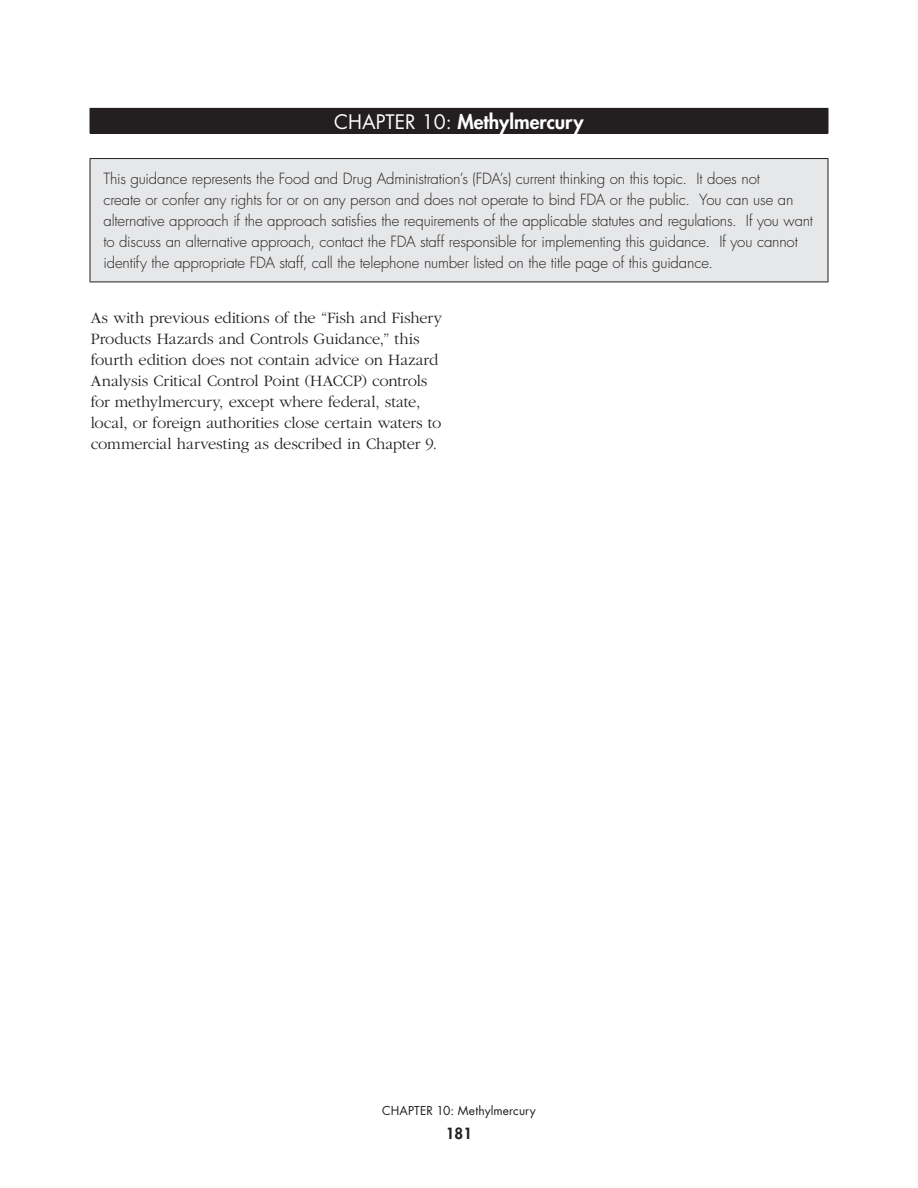
<style>
.page{position:relative;width:918px;height:1188px;background:#fff}
.page>*{position:absolute;margin:0;border:0;box-sizing:border-box;transform-origin:0 0}
.t1{font:800 19.5px "Futura Std";color:#fff}
.t2{font:300 16.5px/21px "ITC Garamond Std";letter-spacing:-.005em;color:#231f20}
.t3{font:300 15px/21px "Futura Std";letter-spacing:-.01em;color:#231f20}
.t4{font:800 15px "Futura Std";color:#231f20}
.t5{font:12px "Futura Std";letter-spacing:.01em;color:#231f20}
.s1{font-weight:400}
</style>
<div class="page">
<div style="left:90px;top:159px;width:738px;height:123px;background:#e6e7e8"></div>
<svg style="left:828px;top:109px;width:1px;height:24px"></svg>
<hr style="left:90px;top:158px;width:738px;height:1px;background:#231f20">
<hr style="left:90px;top:159px;width:1px;height:123px;background:#231f20">
<hr style="left:828px;top:159px;width:1px;height:123px;background:#231f20">
<hr style="left:90px;top:282px;width:738px;height:1px;background:#231f20">
<div style="left:90px;top:108px;width:738px;height:25px;background:#231f20"></div>
<h1 class="t1" style="left:334px;top:109px;width:251px"><span class="s1">CHAPTER 10:</span> Methylmercury</h1>
<p class="t3" style="left:104px;top:169px;width:711px">This guidance represents the Food and Drug Administration’s (FDA’s) current thinking on this topic. It does not<br>create or confer any rights for or on any person and does not operate to bind FDA or the public. You can use an alternative approach if the approach satisfies the requirements of the applicable statutes and regulations. If you want to discuss an alternative approach, contact the FDA staff responsible for implementing this guidance. If you cannot identify the appropriate FDA staff, call the telephone number listed on the title page of this guidance.</p>
<p class="t2" style="left:91px;top:308px;width:353px">As with previous editions of the “Fish and Fishery Products Hazards and Controls Guidance,” this fourth edition does not contain advice on Hazard Analysis Critical Control Point (HACCP) controls for methylmercury, except where federal, state, local, or foreign authorities close certain waters to commercial harvesting as described in Chapter 9.</p>
<p class="t5" style="left:382px;top:1103px;width:155px">CHAPTER 10: Methylmercury</p>
<p class="t4" style="left:446px;top:1124px;width:28px">181</p>
</div>
